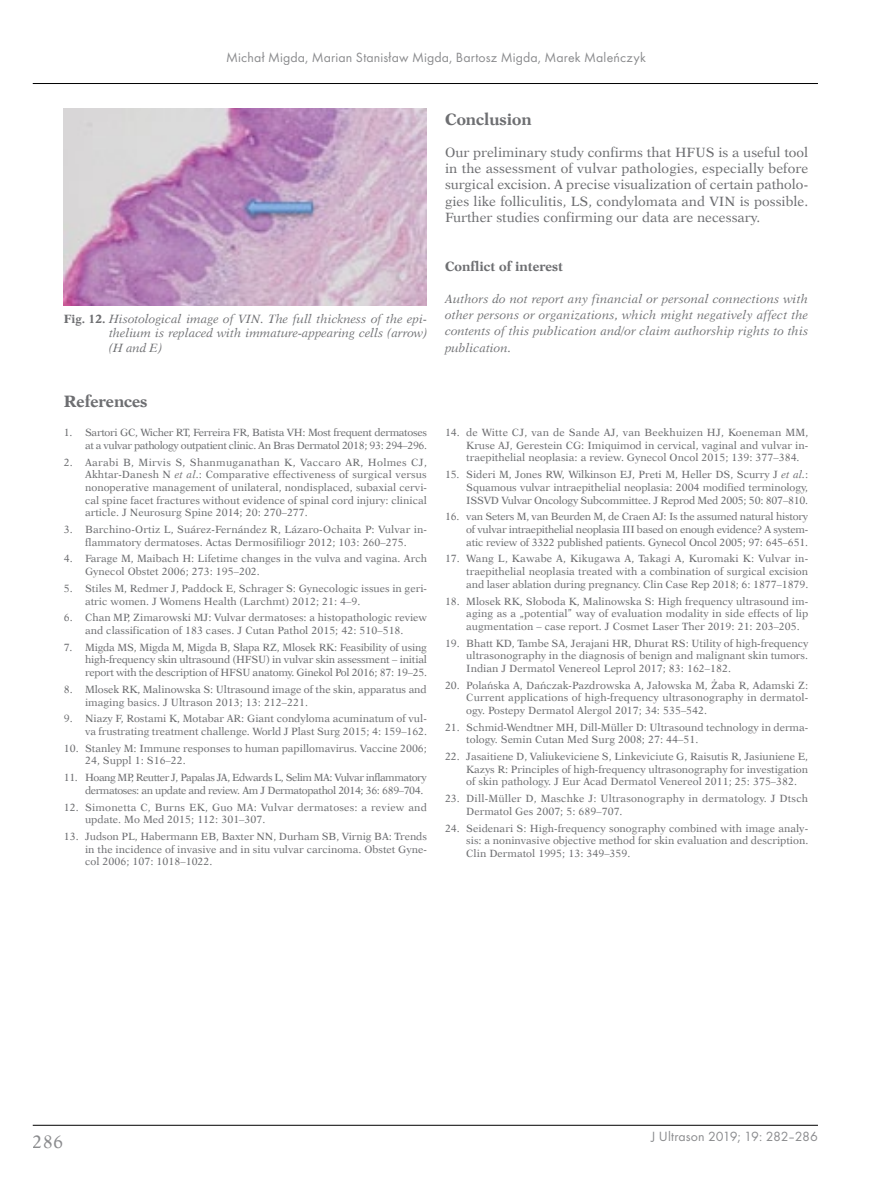
<style>
.page{position:relative;width:872px;height:1191px;background:#fff}
.page>*{position:absolute;margin:0;border:0;box-sizing:border-box;transform-origin:0 0}
.t1{font:18px "Dutch 823 EU Normal";color:#6d6e71}
._1st_Srodtytul_PL_An{font:16.5px "Dutch 823 EU Bold";color:#6d6e71}
.Pismienictwo{font:16.5px "Dutch 823 EU Bold";color:#6d6e71}
.t2{font:13.8px "Futura TCE";letter-spacing:.01em;color:#6d6e71}
.BANG_-_Body_Ang{font:13.5px/16.2px "Dutch 823 EU Normal";color:#6d6e71;text-align:justify}
.Konflikt_interesow_p{font:13.5px "Dutch 823 EU Bold";color:#6d6e71}
.Konflikt_interesow_p-2{font:12px/16.2px "Dutch 823 EU Italic";letter-spacing:.005em;color:#6d6e71;text-align:justify}
.Normalny{font:12px/14.4px "Dutch 823 EU Italic";letter-spacing:-.005em;color:#6d6e71;text-align:justify}
.t3{font:10.5px/12.6px "Dutch 823 EU Normal";color:#6d6e71;text-align:justify}
.t4{font:10.5px/12.6px "Dutch 823 EU Normal";letter-spacing:-.035em;color:#6d6e71;text-align:right}
.t5{font:10.5px/12.6px "Dutch 823 EU Normal";letter-spacing:-.045em;color:#6d6e71}
.s1{font-family:"Dutch 823 EU Bold"}
.s2{font-family:"Dutch 823 EU Italic"}
</style>
<div class="page">
<hr style="left:33px;top:1125px;width:785px;height:1px;background:#000">
<hr style="left:33px;top:83px;width:785px;height:1px;background:#000">
<img style="left:64px;top:108px;width:363px;height:197px">
<h3 class="t2" style="left:226px;top:49px;width:421px">Michał Migda, Marian Stanisław Migda, Bartosz Migda, Marek Maleńczyk</h3>
<p class="Normalny" style="left:109px;top:311px;width:319px;text-indent:-45px"><span class="s1">Fig. 12.</span> Hisotological image of VIN. The full thickness of the epi&shy;thelium is replaced with immature-appearing cells (arrow) (H and E)</p>
<p class="Pismienictwo" style="left:64px;top:391px;width:85px">References</p>
<p class="t4" style="left:64px;top:426px;width:365px">1. Sartori GC, Wicher RT, Ferreira FR, Batista VH: Most frequent dermatoses at a vulvar pathology outpatient clinic. An Bras Dermatol 2018; 93: 294–296.</p>
<p class="t3" style="left:85px;top:456px;width:343px;text-indent:-21px">2. Aarabi B, Mirvis S, Shanmuganathan K, Vaccaro AR, Holmes CJ, Akhtar-Danesh N <span class="s2">et al.</span>: Comparative effectiveness of surgical versus nonoperative management of unilateral, nondisplaced, subaxial cervi&shy;cal spine facet fractures without evidence of spinal cord injury: clinical article. J Neurosurg Spine 2014; 20: 270–277.</p>
<p class="t3" style="left:64px;top:523px;width:365px;text-align:center">3. Barchino-Ortiz L, Suárez-Fernández R, Lázaro-Ochaita P: Vulvar in&shy;flammatory dermatoses. Actas Dermosifiliogr 2012; 103: 260–275.</p>
<p class="t3" style="left:85px;top:552px;width:343px;text-indent:-21px">4. Farage M, Maibach H: Lifetime changes in the vulva and vagina. Arch<br>Gynecol Obstet 2006; 273: 195–202.</p>
<p class="t3" style="left:85px;top:582px;width:343px;text-indent:-21px">5. Stiles M, Redmer J, Paddock E, Schrager S: Gynecologic issues in geri&shy;atric women. J Womens Health (Larchmt) 2012; 21: 4–9.</p>
<p class="t3" style="left:64px;top:611px;width:365px;text-align:center">6. Chan MP, Zimarowski MJ: Vulvar dermatoses: a histopathologic review and classification of 183 cases. J Cutan Pathol 2015; 42: 510–518.</p>
<p class="t3" style="left:85px;top:641px;width:343px;text-indent:-21px">7. Migda MS, Migda M, Migda B, Słapa RZ, Mlosek RK: Feasibility of using high-frequency skin ultrasound (HFSU) in vulvar skin assessment – initial report with the description of HFSU anatomy. Ginekol Pol 2016; 87: 19–25.</p>
<p class="t3" style="left:85px;top:683px;width:343px;text-indent:-21px">8. Mlosek RK, Malinowska S: Ultrasound image of the skin, apparatus and imaging basics. J Ultrason 2013; 13: 212–221.</p>
<p class="t3" style="left:64px;top:712px;width:365px;text-align:right">9. Niazy F, Rostami K, Motabar AR: Giant condyloma acuminatum of vul&shy;va frustrating treatment challenge. World J Plast Surg 2015; 4: 159–162.</p>
<p class="t3" style="left:85px;top:742px;width:343px;text-indent:-21px">10. Stanley M: Immune responses to human papillomavirus. Vaccine 2006;<br>24, Suppl 1: S16–22.</p>
<p class="t5" style="left:85px;top:771px;width:343px;text-indent:-21px">11. Hoang MP, Reutter J, Papalas JA, Edwards L, Selim MA: Vulvar inflammatory dermatoses: an update and review. Am J Dermatopathol 2014; 36: 689–704.</p>
<p class="t3" style="left:85px;top:801px;width:343px;text-indent:-21px">12. Simonetta C, Burns EK, Guo MA: Vulvar dermatoses: a review and update. Mo Med 2015; 112: 301–307.</p>
<p class="t3" style="left:85px;top:830px;width:343px;text-indent:-21px">13. Judson PL, Habermann EB, Baxter NN, Durham SB, Virnig BA: Trends in the incidence of invasive and in situ vulvar carcinoma. Obstet Gyne&shy;col 2006; 107: 1018–1022.</p>
<p class="_1st_Srodtytul_PL_An" style="left:445px;top:109px;width:88px">Conclusion</p>
<p class="BANG_-_Body_Ang" style="left:445px;top:144px;width:365px">Our preliminary study confirms that HFUS is a useful tool in the assessment of vulvar pathologies, especially before surgical excision. A precise visualization of certain patholo&shy;gies like folliculitis, LS, condylomata and VIN is possible.<br>Further studies confirming our data are necessary.</p>
<p class="Konflikt_interesow_p" style="left:445px;top:257px;width:119px">Conflict of interest</p>
<p class="Konflikt_interesow_p-2" style="left:445px;top:291px;width:365px">Authors do not report any financial or personal connections with other persons or organizations, which might negatively affect the contents of this publication and/or claim authorship rights to this publication.</p>
<p class="t3" style="left:466px;top:426px;width:343px;text-indent:-21px">14. de Witte CJ, van de Sande AJ, van Beekhuizen HJ, Koeneman MM, Kruse AJ, Gerestein CG: Imiquimod in cervical, vaginal and vulvar in&shy;traepithelial neoplasia: a review. Gynecol Oncol 2015; 139: 377–384.</p>
<p class="t3" style="left:466px;top:468px;width:343px;text-indent:-21px">15. Sideri M, Jones RW, Wilkinson EJ, Preti M, Heller DS, Scurry J <span class="s2">et al.</span>:<br>Squamous vulvar intraepithelial neoplasia: 2004 modified terminology, ISSVD Vulvar Oncology Subcommittee. J Reprod Med 2005; 50: 807–810.</p>
<p class="t3" style="left:466px;top:510px;width:343px;text-indent:-21px">16. van Seters M, van Beurden M, de Craen AJ: Is the assumed natural history of vulvar intraepithelial neoplasia III based on enough evidence? A system&shy;atic review of 3322 published patients. Gynecol Oncol 2005; 97: 645–651.</p>
<p class="t3" style="left:466px;top:552px;width:343px;text-indent:-21px">17. Wang L, Kawabe A, Kikugawa A, Takagi A, Kuromaki K: Vulvar in&shy;traepithelial neoplasia treated with a combination of surgical excision and laser ablation during pregnancy. Clin Case Rep 2018; 6: 1877–1879.</p>
<p class="t3" style="left:466px;top:594px;width:344px;text-indent:-21px">18. Mlosek RK, Słoboda K, Malinowska S: High frequency ultrasound im&shy;aging as a „potential” way of evaluation modality in side effects of lip augmentation – case report. J Cosmet Laser Ther 2019: 21: 203–205.</p>
<p class="t3" style="left:466px;top:637px;width:343px;text-indent:-21px">19. Bhatt KD, Tambe SA, Jerajani HR, Dhurat RS: Utility of high-frequency ultrasonography in the diagnosis of benign and malignant skin tumors.<br>Indian J Dermatol Venereol Leprol 2017; 83: 162–182.</p>
<p class="t3" style="left:466px;top:679px;width:343px;text-indent:-21px">20. Polańska A, Dańczak-Pazdrowska A, Jałowska M, Żaba R, Adamski Z:<br>Current applications of high-frequency ultrasonography in dermatol&shy;ogy. Postepy Dermatol Alergol 2017; 34: 535–542.</p>
<p class="t3" style="left:466px;top:721px;width:343px;text-indent:-21px">21. Schmid-Wendtner MH, Dill-Müller D: Ultrasound technology in derma&shy;tology. Semin Cutan Med Surg 2008; 27: 44–51.</p>
<p class="t3" style="left:466px;top:750px;width:343px;text-indent:-21px">22. Jasaitiene D, Valiukeviciene S, Linkeviciute G, Raisutis R, Jasiuniene E, Kazys R: Principles of high-frequency ultrasonography for investigation of skin pathology. J Eur Acad Dermatol Venereol 2011; 25: 375–382.</p>
<p class="t3" style="left:466px;top:792px;width:343px;text-indent:-21px">23. Dill-Müller D, Maschke J: Ultrasonography in dermatology. J Dtsch<br>Dermatol Ges 2007; 5: 689–707.</p>
<p class="t3" style="left:466px;top:822px;width:343px;text-indent:-21px">24. Seidenari S: High-frequency sonography combined with image analy&shy;sis: a noninvasive objective method for skin evaluation and description.<br>Clin Dermatol 1995; 13: 349–359.</p>
<h1 class="t1" style="left:33px;top:1131px;width:32px">286</h1>
<h3 class="t2" style="left:651px;top:1128px;width:168px">J Ultrason 2019; 19: 282–286</h3>
</div>
